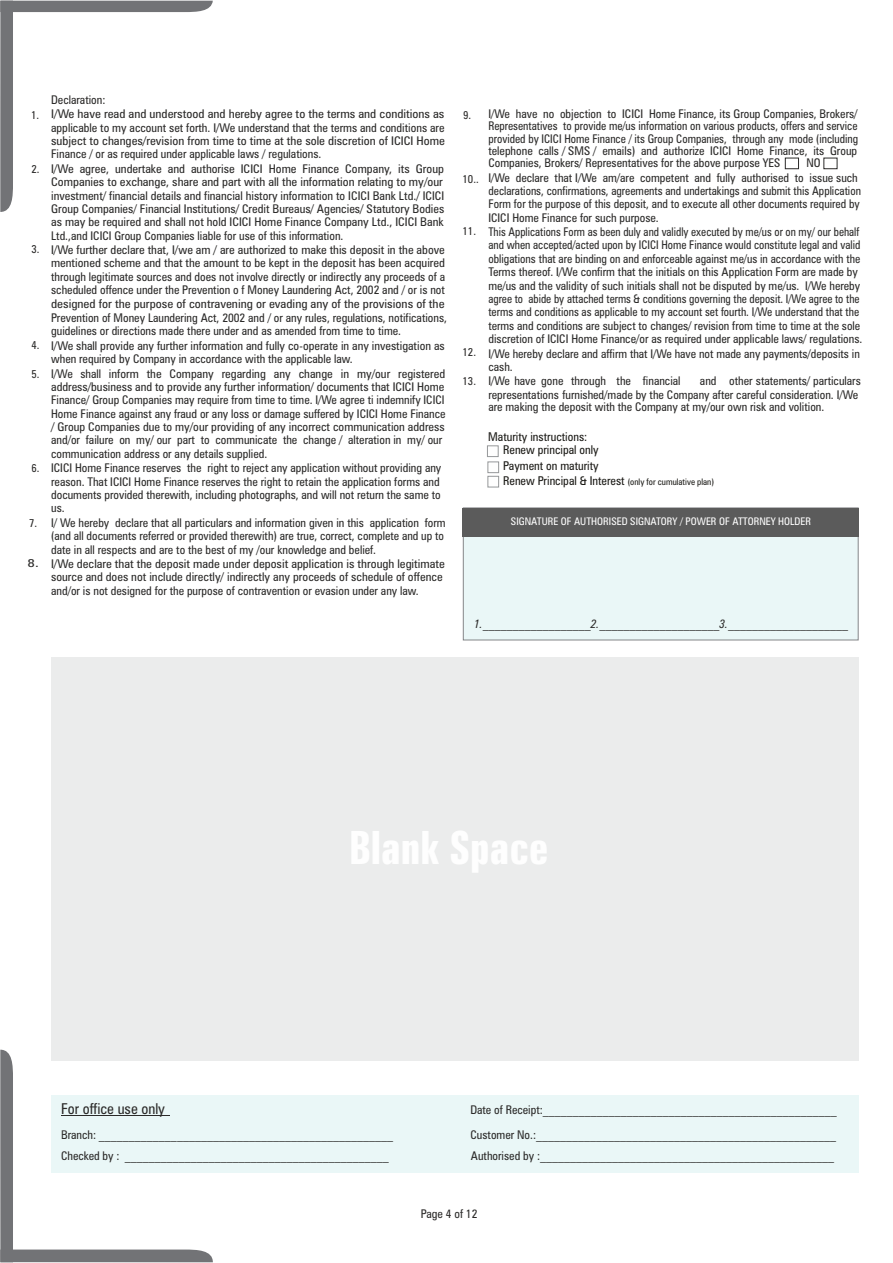
<style>
.page{position:relative;width:893px;height:1263px;background:#fff}
.page>*{position:absolute;margin:0;border:0;box-sizing:border-box;transform-origin:0 0}
.t1{font:condensed 15px "Zurich BT";color:#2b2a29}
.t2{font:condensed 12.15px/16px "Zurich BT";color:#1c1b17}
.t3{font:condensed 12px/13.6px "Zurich BT";color:#2b2a29}
.t4{font:italic condensed 12px "Zurich BT";color:#2b2a29}
.t5{font:condensed 11.25px "Zurich BT";color:#2b2a29}
.t6{font:condensed 11.25px "Zurich BT";color:#2b2a29;scale:1.39 1}
.t7{font:condensed 10.5px "Zurich BT";color:#fefefe}
.s1{font-size:9px}
</style>
<div class="page">
<div style="left:51px;top:1095px;width:808px;height:77px;background:#eaf7f7"></div>
<div style="left:463px;top:507px;width:396px;height:134px;background:#eaf7f7"></div>
<div style="left:463px;top:508px;width:396px;height:28px;background:#5b5b5b"></div>
<div style="left:785px;top:158px;width:14px;height:11px;border:1px solid #2b2a29"></div>
<div style="left:823px;top:158px;width:14px;height:11px;border:1px solid #2b2a29"></div>
<svg style="left:0;top:1px;width:213px;height:211px"></svg>
<svg style="left:0;top:1050px;width:213px;height:212px"></svg>
<div style="left:51px;top:657px;width:808px;height:403px;background:#ebecec"></div>
<svg style="left:487px;top:445px;width:12px;height:43px"></svg>
<p class="t5" style="left:31px;top:110px;width:10px">1.</p>
<p class="t5" style="left:31px;top:164px;width:10px">2.</p>
<p class="t5" style="left:31px;top:245px;width:10px">3.</p>
<p class="t5" style="left:31px;top:341px;width:10px">4.</p>
<p class="t5" style="left:31px;top:369px;width:10px">5.</p>
<p class="t5" style="left:31px;top:463px;width:10px">6.</p>
<p class="t5" style="left:29px;top:519px;width:10px">7.</p>
<p class="t6" style="left:28px;top:558px;width:10px">8.</p>
<p class="t3" style="left:51px;top:94px;width:397px">Declaration:<br>I/We have read and understood and hereby agree to the terms and conditions as applicable to my account set forth. I/We understand that the terms and conditions are subject to changes/revision from time to time at the sole discretion of ICICI Home Finance / or as required under applicable laws / regulations.<br>I/We agree, undertake and authorise ICICI Home Finance Company, its Group Companies to exchange, share and part with all the information relating to my/our investment/ financial details and financial history information to ICICI Bank Ltd./ ICICI Group Companies/ Financial Institutions/ Credit Bureaus/ Agencies/ Statutory Bodies as may be required and shall not hold ICICI Home Finance Company Ltd., ICICI Bank Ltd.,and ICICI Group Companies liable for use of this information.<br>I/We further declare that, I/we am / are authorized to make this deposit in the above mentioned scheme and that the amount to be kept in the deposit has been acquired through legitimate sources and does not involve directly or indirectly any proceeds of a scheduled offence under the Prevention o f Money Laundering Act, 2002 and / or is not designed for the purpose of contravening or evading any of the provisions of the Prevention of Money Laundering Act, 2002 and / or any rules, regulations, notifications, guidelines or directions made there under and as amended from time to time.<br>I/We shall provide any further information and fully co-operate in any investigation as when required by Company in accordance with the applicable law.<br>I/We shall inform the Company regarding any change in my/our registered address/business and to provide any further information/ documents that ICICI Home Finance/ Group Companies may require from time to time. I/We agree ti indemnify ICICI Home Finance against any fraud or any loss or damage suffered by ICICI Home Finance / Group Companies due to my/our providing of any incorrect communication address and/or failure on my/ our part to communicate the change / alteration in my/ our communication address or any details supplied.<br>ICICI Home Finance reserves the right to reject any application without providing any reason. That ICICI Home Finance reserves the right to retain the application forms and documents provided therewith, including photographs, and will not return the same to us.<br>I/ We hereby declare that all particulars and information given in this application form (and all documents referred or provided therewith) are true, correct, complete and up to date in all respects and are to the best of my /our knowledge and belief.<br>I/We declare that the deposit made under deposit application is through legitimate source and does not include directly/ indirectly any proceeds of schedule of offence and/or is not designed for the purpose of contravention or evasion under any law.</p>
<p class="t5" style="left:463px;top:110px;width:10px">9.</p>
<p class="t5" style="left:463px;top:174px;width:18px">10..</p>
<p class="t5" style="left:463px;top:226px;width:15px">11.</p>
<p class="t5" style="left:463px;top:348px;width:15px">12.</p>
<p class="t5" style="left:463px;top:376px;width:15px">13.</p>
<p class="t3" style="left:488px;top:109px;width:371px;line-height:12.3px;text-align:justify">I/We have no objection to ICICI Home Finance, its Group Companies, Brokers/ Representatives to provide me/us information on various products, offers and service provided by ICICI Home Finance / its Group Companies, through any mode (including telephone calls / SMS / emails) and authorize ICICI Home Finance, its Group Companies, Brokers/ Representatives for the above purpose YES</p>
<p class="t3" style="left:488px;top:157px;width:375px;text-indent:318px">NO<br>I/We declare that I/We am/are competent and fully authorised to issue such declarations, confirmations, agreements and undertakings and submit this Application Form for the purpose of this deposit, and to execute all other documents required by ICICI Home Finance for such purpose.<br>This Applications Form as been duly and validly executed by me/us or on my/ our behalf and when accepted/acted upon by ICICI Home Finance would constitute legal and valid obligations that are binding on and enforceable against me/us in accordance with the Terms thereof. I/We confirm that the initials on this Application Form are made by me/us and the validity of such initials shall not be disputed by me/us. I/We hereby agree to abide by attached terms &amp; conditions governing the deposit. I/We agree to the terms and conditions as applicable to my account set fourth. I/We understand that the terms and conditions are subject to changes/ revision from time to time at the sole discretion of ICICI Home Finance/or as required under applicable laws/ regulations.<br>I/We hereby declare and affirm that I/We have not made any payments/deposits in cash.<br>I/We have gone through the financial</p>
<p class="t3" style="left:488px;top:375px;width:374px;line-height:14.1px;text-align:right">and other statements/ particulars<br>representations furnished/made by the Company after careful consideration. I/We</p>
<p class="t3" style="left:488px;top:401px;width:337px">are making the deposit with the Company at my/our own risk and volition.</p>
<p class="t2" style="left:488px;top:430px;width:101px">Maturity instructions:</p>
<p class="t2" style="left:503px;top:474px;width:212px">Renew Principal &amp; Interest <span class="s1">(only for cumulative plan)</span></p>
<p class="t2" style="left:503px;top:443px;width:97px">Renew principal only<br>Payment on maturity</p>
<p class="t7" style="left:511px;top:517px;width:302px">SIGNATURE OF AUTHORISED SIGNATORY / POWER OF ATTORNEY HOLDER</p>
<p class="t4" style="left:474px;top:619px;width:375px">1.__________________2.____________________3.____________________</p>
<p class="t1" style="left:61px;top:1103px;width:106px">For office use only</p>
<p class="t3" style="left:470px;top:1104px;width:368px">Date of Receipt:_________________________________________________</p>
<p class="t3" style="left:61px;top:1129px;width:333px">Branch: _________________________________________________</p>
<p class="t3" style="left:470px;top:1129px;width:367px">Customer No.:__________________________________________________</p>
<p class="t3" style="left:61px;top:1149px;width:329px">Checked by : ____________________________________________</p>
<p class="t3" style="left:471px;top:1149px;width:365px">Authorised by :_________________________________________________</p>
<p class="t3" style="left:421px;top:1208px;width:58px">Page 4 of 12</p>
</div>
